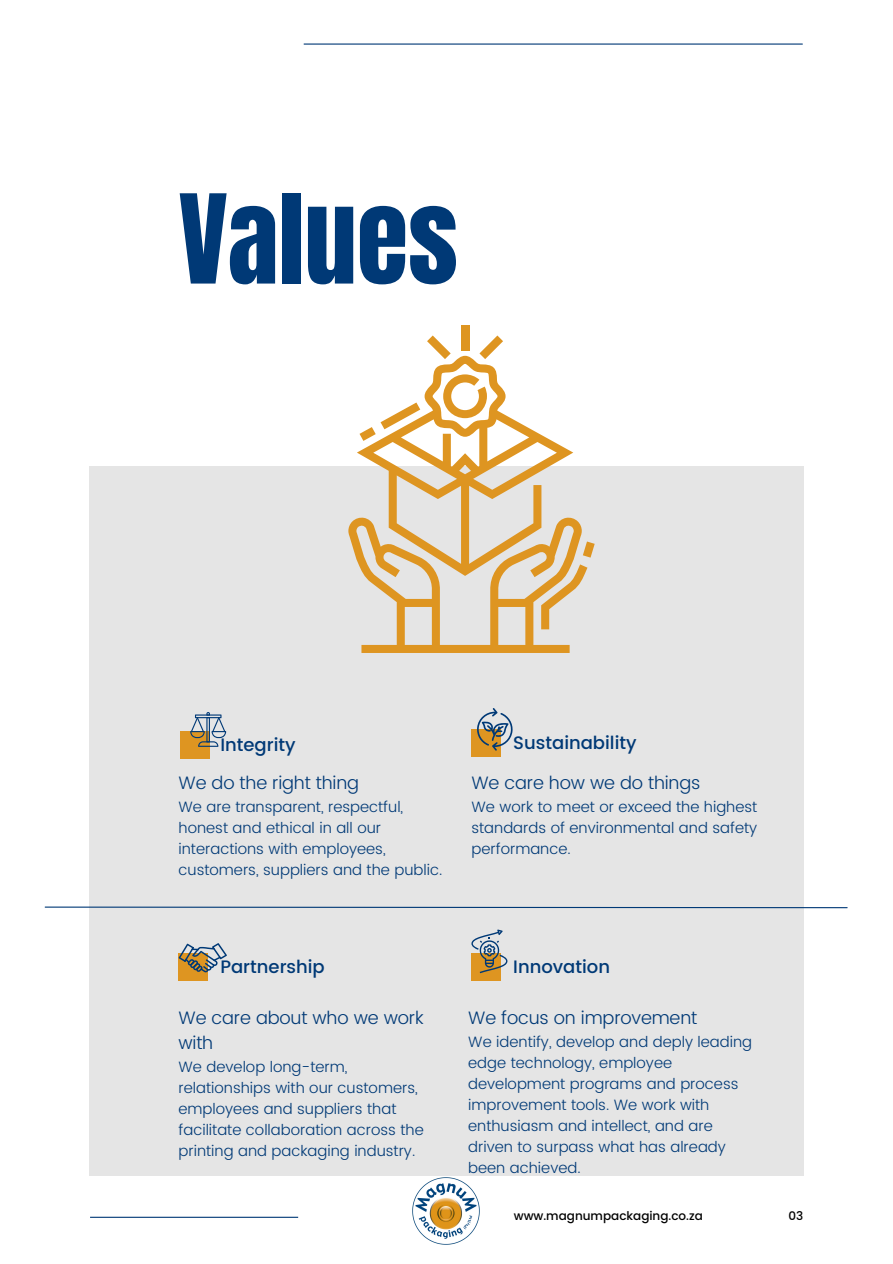
<style>
.page{position:relative;width:893px;height:1264px;background:#fff}
.page>*{position:absolute;margin:0;border:0;box-sizing:border-box;transform-origin:0 0}
.t1{font:104.85px "Anton";color:#003976}
.t2{font:300 18px/25px "Poppins";letter-spacing:-.01em;color:#003976}
.t3{font:500 18px "Poppins";color:#003976}
.t4{font:300 15px/21px "Poppins";color:#003976}
.t5{font:500 12px "Poppins";color:#000}
</style>
<div class="page">
<div style="left:89px;top:466px;width:714px;height:710px;background:#e5e5e5"></div>
<div style="left:180px;top:731px;width:29px;height:28px;background:#de9521"></div>
<div style="left:471px;top:729px;width:30px;height:28px;background:#de9521"></div>
<div style="left:471px;top:953px;width:30px;height:28px;background:#de9521"></div>
<div style="left:178px;top:953px;width:30px;height:28px;background:#de9521"></div>
<hr style="left:90px;top:1216px;width:208px;height:1px;background:#003976">
<svg style="left:44px;top:906px;width:804px;height:2px"></svg>
<hr style="left:304px;top:43px;width:498px;height:2px;background:#003976">
<img style="left:412px;top:1177px;width:68px;height:67px">
<svg style="left:357px;top:356px;width:216px;height:161px"></svg>
<svg style="left:443px;top:374px;width:44px;height:44px"></svg>
<div style="left:461px;top:326px;width:8px;height:25px;background:#de9521"></div>
<svg style="left:479px;top:335px;width:24px;height:24px"></svg>
<svg style="left:427px;top:335px;width:23px;height:24px"></svg>
<svg style="left:359px;top:402px;width:61px;height:39px"></svg>
<svg style="left:348px;top:517px;width:246px;height:136px"></svg>
<svg style="left:190px;top:712px;width:36px;height:34px"></svg>
<svg style="left:477px;top:708px;width:36px;height:42px"></svg>
<svg style="left:471px;top:929px;width:36px;height:44px"></svg>
<svg style="left:178px;top:943px;width:49px;height:29px"></svg>
<p class="t1" style="left:178px;top:164px;width:281px">Values</p>
<p class="t3" style="left:220px;top:734px;width:77px">Integrity</p>
<p class="t2" style="left:178px;top:770px;width:182px">We do the right thing</p>
<p class="t4" style="left:178px;top:796px;width:265px">We are transparent, respectful, honest and ethical in all our interactions with employees, customers, suppliers and the public.</p>
<p class="t3" style="left:513px;top:732px;width:125px">Sustainability</p>
<p class="t2" style="left:471px;top:770px;width:230px">We care how we do things</p>
<p class="t4" style="left:471px;top:796px;width:287px;text-align:justify">We work to meet or exceed the highest standards of environmental and safety performance.</p>
<p class="t3" style="left:220px;top:956px;width:106px">Partnership</p>
<p class="t2" style="left:178px;top:1004px;width:246px">We care about who we work with</p>
<p class="t4" style="left:178px;top:1055px;width:247px">We develop long-term, relationships with our customers, employees and suppliers that facilitate collaboration across the printing and packaging industry.</p>
<p class="t3" style="left:513px;top:956px;width:98px">Innovation</p>
<p class="t2" style="left:468px;top:1004px;width:230px">We focus on improvement</p>
<p class="t4" style="left:468px;top:1030px;width:285px">We identify, develop and deply leading edge technology, employee development programs and process improvement tools. We work with enthusiasm and intellect, and are driven to surpass what has already been achieved.</p>
<p class="t5" style="left:513px;top:1208px;width:190px">www.magnumpackaging.co.za</p>
<p class="t5" style="left:788px;top:1208px;width:16px">03</p>
</div>
